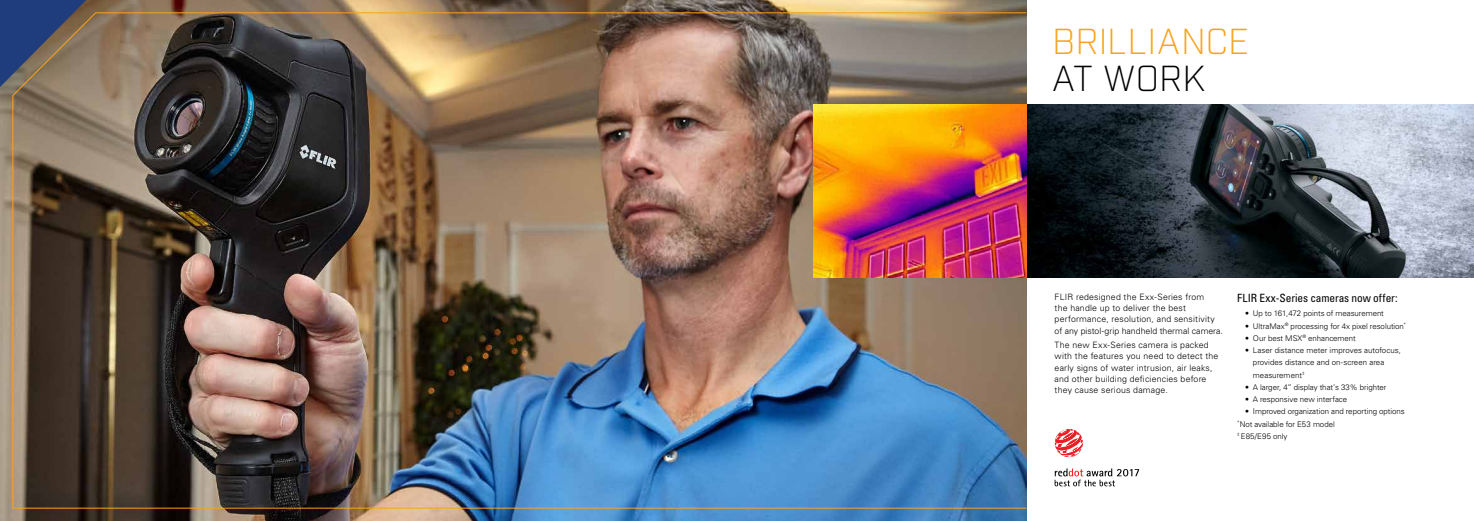
<style>
.page{position:relative;width:1474px;height:521px;background:#fff}
.page>*{position:absolute;margin:0;border:0;box-sizing:border-box;transform-origin:0 0}
.t1{font:300 35.09px "Industry";letter-spacing:.01em;color:#faa21b}
.t2{font:300 35.09px "Industry";letter-spacing:.005em;color:#000}
.t3{font:condensed 11.38px "Univers LT Std";letter-spacing:-.005em;color:#000}
.t4{font:300 8.75px/11.4px "Univers LT Std";letter-spacing:.02em;color:#000}
.t5{font:300 7.88px/12.2px "Univers LT Std";letter-spacing:-.005em;color:#000}
</style>
<div class="page">
<img style="left:0;top:0;width:1026px;height:521px">
<img style="left:1027px;top:104px;width:446px;height:174px">
<img style="left:12px;top:12px;width:1015px;height:497px">
<svg style="left:0;top:0;width:86px;height:87px"></svg>
<svg style="left:1054px;top:468px;width:85px;height:18px"></svg>
<svg style="left:1054px;top:429px;width:29px;height:28px"></svg>
<h1 class="t1" style="left:1052px;top:21px;width:198px">BRILLIANCE</h1>
<h1 class="t2" style="left:1052px;top:57px;width:155px">AT WORK</h1>
<p class="t4" style="left:1054px;top:291px;width:170px">FLIR redesigned the Exx-Series from<br>the handle up to deliver the best performance, resolution, and sensitivity of any pistol-grip handheld thermal camera.</p>
<p class="t4" style="left:1054px;top:339px;width:165px">The new Exx-Series camera is packed with the features you need to detect the early signs of water intrusion, air leaks, and other building deficiencies before they cause serious damage.</p>
<h2 class="t3" style="left:1237px;top:290px;width:162px">FLIR Exx-Series cameras now offer:</h2>
<p class="t5" style="left:1244px;top:307px;width:140px">• Up to 161,472 points of measurement</p>
<p class="t5" style="left:1244px;top:320px;width:163px">• UltraMax<sup>®</sup> processing for 4x pixel resolution<sup>*</sup></p>
<p class="t5" style="left:1244px;top:332px;width:112px">• Our best MSX<sup>®</sup> enhancement</p>
<p class="t5" style="left:1252px;top:344px;width:150px;text-indent:-8px">• Laser distance meter improves autofocus, provides distance and on-screen area measurement<sup>‡</sup></p>
<p class="t5" style="left:1244px;top:381px;width:143px">• A larger, 4” display that’s 33% brighter</p>
<p class="t5" style="left:1244px;top:393px;width:104px">• A responsive new interface</p>
<p class="t5" style="left:1237px;top:405px;width:169px;text-indent:8px">• Improved organization and reporting options <sup>*</sup>Not available for E53 model<br><sup>‡</sup> E85/E95 only</p>
</div>
